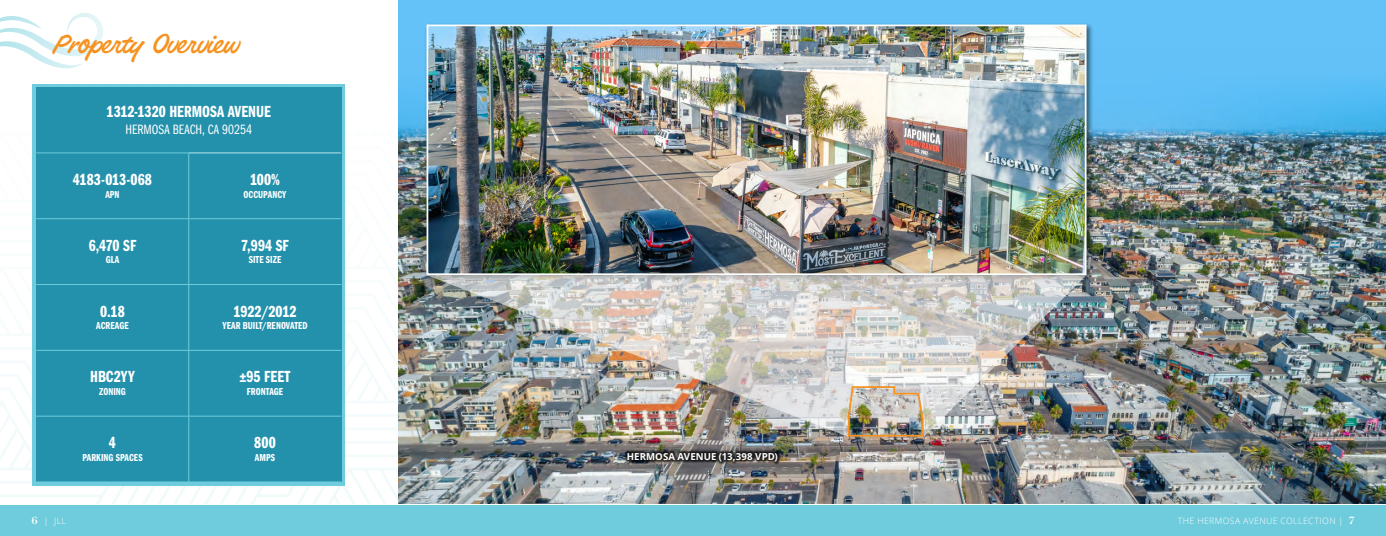
<style>
.page{position:relative;width:1386px;height:536px;background:#fff}
.page>*{position:absolute;margin:0;border:0;box-sizing:border-box;transform-origin:0 0}
.t1{font:32.38px "Filmotype Lucky";letter-spacing:-.015em;color:#f69320}
.t2{font:16.62px "Franklin Gothic LT Pro Dm Cm";color:#fff}
.t3{font:14px "Franklin Gothic LT Pro Bk Cm";letter-spacing:.005em;color:#fff}
.t4{font:10.5px "Franklin Gothic LT Pro Dm Cm";color:#fff}
.t5{font:700 9.62px "Open Sans";letter-spacing:.005em;color:#fff}
.t6{font:300 8.75px "Open Sans";letter-spacing:.045em;color:#fff}
.s1{font-family:"Span";font-weight:700;font-size:10.5px}
</style>
<div class="page">
<svg style="left:0;top:68px;width:398px;height:436px"></svg>
<div style="left:398px;top:0;width:988px;height:536px;background:#64c2f8"></div>
<img style="left:398px;top:83px;width:988px;height:421px">
<div style="left:424px;top:22px;width:670px;height:260px;background:#000;opacity:.53"></div>
<img style="left:430px;top:27px;width:654px;height:245px">
<div style="left:427px;top:24px;width:660px;height:251px;border:2px solid #fff"></div>
<img style="left:427px;top:275px;width:660px;height:161px">
<div style="left:624px;top:449px;width:157px;height:16px;background:#000;opacity:.75"></div>
<img style="left:847px;top:385px;width:78px;height:52px">
<div style="left:32px;top:84px;width:313px;height:401px;background:#6fccdc"></div>
<div style="left:36px;top:87px;width:305px;height:66px;background:#2391ac"></div>
<div style="left:36px;top:153px;width:153px;height:66px;background:#2391ac"></div>
<div style="left:189px;top:153px;width:152px;height:66px;background:#2391ac"></div>
<div style="left:36px;top:219px;width:153px;height:65px;background:#2391ac"></div>
<div style="left:189px;top:219px;width:152px;height:65px;background:#2391ac"></div>
<div style="left:36px;top:284px;width:153px;height:66px;background:#2391ac"></div>
<div style="left:189px;top:284px;width:152px;height:66px;background:#2391ac"></div>
<div style="left:36px;top:350px;width:153px;height:66px;background:#2391ac"></div>
<div style="left:189px;top:350px;width:152px;height:66px;background:#2391ac"></div>
<div style="left:36px;top:416px;width:153px;height:66px;background:#2391ac"></div>
<div style="left:189px;top:416px;width:152px;height:66px;background:#2391ac"></div>
<hr style="left:189px;top:153px;width:1px;height:65px;background:#6fccdc">
<hr style="left:36px;top:218px;width:153px;height:1px;background:#6fccdc">
<hr style="left:189px;top:218px;width:152px;height:1px;background:#6fccdc">
<hr style="left:189px;top:219px;width:1px;height:65px;background:#6fccdc">
<hr style="left:36px;top:284px;width:153px;height:1px;background:#6fccdc">
<hr style="left:189px;top:284px;width:152px;height:1px;background:#6fccdc">
<hr style="left:189px;top:284px;width:1px;height:66px;background:#6fccdc">
<hr style="left:36px;top:350px;width:153px;height:1px;background:#6fccdc">
<hr style="left:189px;top:350px;width:152px;height:1px;background:#6fccdc">
<hr style="left:189px;top:350px;width:1px;height:66px;background:#6fccdc">
<hr style="left:36px;top:416px;width:153px;height:1px;background:#6fccdc">
<hr style="left:189px;top:416px;width:152px;height:1px;background:#6fccdc">
<hr style="left:189px;top:416px;width:1px;height:65px;background:#6fccdc">
<hr style="left:36px;top:481px;width:153px;height:1px;background:#6fccdc">
<hr style="left:189px;top:481px;width:152px;height:1px;background:#6fccdc">
<hr style="left:36px;top:153px;width:153px;height:1px;background:#6fccdc">
<hr style="left:189px;top:153px;width:152px;height:1px;background:#b7e6ed">
<svg style="left:0;top:13px;width:103px;height:55px"></svg>
<div style="left:0;top:504px;width:1386px;height:32px;background:#6fccdc"></div>
<h1 class="t1" style="left:53px;top:26px;width:188px">Property Overview</h1>
<p class="t2" style="left:107px;top:102px;width:166px">1312-1320 HERMOSA AVENUE</p>
<p class="t3" style="left:126px;top:122px;width:128px">HERMOSA BEACH, CA 90254</p>
<p class="t2" style="left:73px;top:170px;width:81px">4183-013-068</p>
<p class="t4" style="left:105px;top:188px;width:16px">APN</p>
<p class="t2" style="left:250px;top:170px;width:31px">100%</p>
<p class="t4" style="left:244px;top:188px;width:44px">OCCUPANCY</p>
<p class="t2" style="left:89px;top:236px;width:49px">6,470 SF</p>
<p class="t4" style="left:106px;top:254px;width:15px">GLA</p>
<p class="t2" style="left:241px;top:236px;width:49px">7,994 SF</p>
<p class="t4" style="left:249px;top:254px;width:34px">SITE SIZE</p>
<p class="t2" style="left:100px;top:302px;width:26px">0.18</p>
<p class="t4" style="left:96px;top:320px;width:34px">ACREAGE</p>
<p class="t2" style="left:233px;top:302px;width:65px">1922/2012</p>
<p class="t4" style="left:222px;top:320px;width:87px">YEAR BUILT/RENOVATED</p>
<p class="t2" style="left:90px;top:367px;width:46px">HBC2YY</p>
<p class="t4" style="left:99px;top:385px;width:28px">ZONING</p>
<p class="t2" style="left:240px;top:367px;width:52px">±95 FEET</p>
<p class="t4" style="left:247px;top:385px;width:38px">FRONTAGE</p>
<p class="t2" style="left:109px;top:433px;width:9px">4</p>
<p class="t4" style="left:82px;top:451px;width:62px">PARKING SPACES</p>
<p class="t2" style="left:254px;top:433px;width:23px">800</p>
<p class="t4" style="left:255px;top:451px;width:22px">AMPS</p>
<p class="t5" style="left:627px;top:449px;width:153px">HERMOSA AVENUE (13,398 VPD)</p>
<p class="t6" style="left:32px;top:514px;width:36px"><span class="s1">6</span> | JLL</p>
<p class="t6" style="left:1178px;top:514px;width:178px">THE HERMOSA AVENUE COLLECTION | <span class="s1">7</span></p>
</div>
